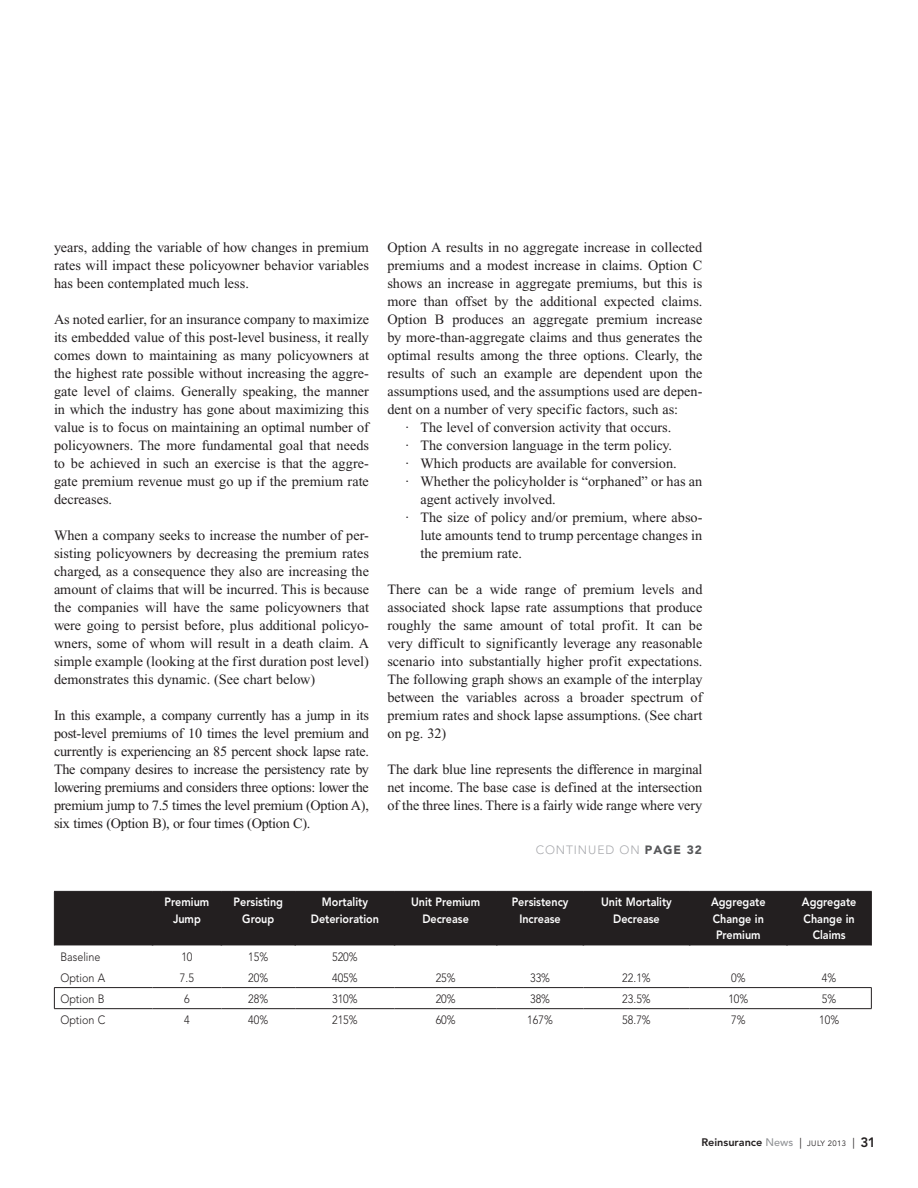
<style>
.page{position:relative;width:918px;height:1188px;background:#fff}
.page>*{position:absolute;margin:0;border:0;box-sizing:border-box;transform-origin:0 0}
.Body_no_indent{font:14.25px/18px "Times New Roman";color:#231f20;text-align:justify}
.Author_Caption_left{font:800 12px/16.5px "Avenir LT Std";color:#fff;text-align:center;scale:.9 1}
.Author_Caption_left-2{font:300 12px "Avenir LT Std";color:#231f20;scale:.9 1}
.t1{font:300 12px "Avenir LT Std";letter-spacing:.075em;color:#a8a9ad}
.t2{font:800 10.8px "Avenir LT Std";color:#231f20}
.s1{font-weight:900;color:#57585a}
.s2{font-weight:500;color:#939598}
.s3{font-weight:400}
.s4{font-weight:400;font-size:7.8px}
.s5{font-size:13.5px}
</style>
<div class="page">
<div style="left:55px;top:892px;width:816px;height:53px;background:#231f20"></div>
<hr style="left:152px;top:892px;width:1px;height:53px;background:#231f20">
<hr style="left:221px;top:892px;width:1px;height:53px;background:#231f20">
<hr style="left:295px;top:892px;width:1px;height:53px;background:#231f20">
<hr style="left:394px;top:892px;width:1px;height:53px;background:#231f20">
<hr style="left:496px;top:892px;width:2px;height:53px;background:#231f20">
<hr style="left:583px;top:892px;width:1px;height:53px;background:#231f20">
<hr style="left:689px;top:892px;width:1px;height:53px;background:#231f20">
<hr style="left:786px;top:892px;width:2px;height:53px;background:#231f20">
<hr style="left:54px;top:891px;width:99px;height:1px;background:#231f20">
<hr style="left:54px;top:892px;width:1px;height:53px;background:#231f20">
<hr style="left:153px;top:891px;width:68px;height:1px;background:#231f20">
<hr style="left:221px;top:891px;width:74px;height:1px;background:#231f20">
<hr style="left:295px;top:891px;width:100px;height:1px;background:#231f20">
<hr style="left:395px;top:891px;width:102px;height:1px;background:#231f20">
<hr style="left:497px;top:891px;width:86px;height:1px;background:#231f20">
<hr style="left:583px;top:891px;width:107px;height:1px;background:#231f20">
<hr style="left:690px;top:891px;width:97px;height:1px;background:#231f20">
<hr style="left:787px;top:891px;width:85px;height:1px;background:#231f20">
<hr style="left:871px;top:892px;width:1px;height:53px;background:#231f20">
<hr style="left:54px;top:987px;width:99px;height:1px;background:#231f20">
<svg style="left:54px;top:988px;width:1px;height:20px"></svg>
<hr style="left:153px;top:987px;width:68px;height:1px;background:#231f20">
<hr style="left:221px;top:987px;width:74px;height:1px;background:#231f20">
<hr style="left:295px;top:987px;width:100px;height:1px;background:#231f20">
<hr style="left:395px;top:987px;width:102px;height:1px;background:#231f20">
<hr style="left:497px;top:987px;width:86px;height:1px;background:#231f20">
<hr style="left:583px;top:987px;width:107px;height:1px;background:#231f20">
<hr style="left:690px;top:987px;width:97px;height:1px;background:#231f20">
<hr style="left:787px;top:987px;width:85px;height:1px;background:#231f20">
<svg style="left:871px;top:988px;width:1px;height:20px"></svg>
<hr style="left:54px;top:1008px;width:99px;height:1px;background:#231f20">
<hr style="left:153px;top:1008px;width:68px;height:1px;background:#231f20">
<hr style="left:221px;top:1008px;width:74px;height:1px;background:#231f20">
<hr style="left:295px;top:1008px;width:100px;height:1px;background:#231f20">
<hr style="left:395px;top:1008px;width:102px;height:1px;background:#231f20">
<hr style="left:497px;top:1008px;width:86px;height:1px;background:#231f20">
<hr style="left:583px;top:1008px;width:107px;height:1px;background:#231f20">
<hr style="left:690px;top:1008px;width:97px;height:1px;background:#231f20">
<hr style="left:787px;top:1008px;width:85px;height:1px;background:#231f20">
<p class="Body_no_indent" style="left:54px;top:238px;width:317px">years, adding the variable of how changes in premium rates will impact these policyowner behavior variables has been contemplated much less.</p>
<p class="Body_no_indent" style="left:54px;top:310px;width:317px">As noted earlier, for an insurance company to maximize its embedded value of this post-level business, it really comes down to maintaining as many policyowners at the highest rate possible without increasing the aggre&shy;gate level of claims. Generally speaking, the manner in which the industry has gone about maximizing this value is to focus on maintaining an optimal number of policyowners. The more fundamental goal that needs to be achieved in such an exercise is that the aggre&shy;gate premium revenue must go up if the premium rate decreases.</p>
<p class="Body_no_indent" style="left:54px;top:526px;width:317px">When a company seeks to increase the number of per&shy;sisting policyowners by decreasing the premium rates charged, as a consequence they also are increasing the amount of claims that will be incurred. This is because the companies will have the same policyowners that were going to persist before, plus additional policyo&shy;wners, some of whom will result in a death claim. A simple example (looking at the first duration post level) demonstrates this dynamic. (See chart below)</p>
<p class="Body_no_indent" style="left:54px;top:706px;width:317px">In this example, a company currently has a jump in its post-level premiums of 10 times the level premium and currently is experiencing an 85 percent shock lapse rate.<br>The company desires to increase the persistency rate by lowering premiums and considers three options: lower the premium jump to 7.5 times the level premium (Option A), six times (Option B), or four times (Option C).</p>
<p class="Body_no_indent" style="left:387px;top:238px;width:317px">Option A results in no aggregate increase in collected premiums and a modest increase in claims. Option C shows an increase in aggregate premiums, but this is more than offset by the additional expected claims.<br>Option B produces an aggregate premium increase by more-than-aggregate claims and thus generates the optimal results among the three options. Clearly, the results of such an example are dependent upon the assumptions used, and the assumptions used are depen&shy;dent on a number of very specific factors, such as:</p>
<p class="Body_no_indent" style="left:405px;top:418px;width:267px">· The level of conversion activity that occurs.</p>
<p class="Body_no_indent" style="left:405px;top:436px;width:268px">· The conversion language in the term policy.</p>
<p class="Body_no_indent" style="left:405px;top:454px;width:273px">· Which products are available for conversion.</p>
<p class="Body_no_indent" style="left:420px;top:472px;width:283px;text-indent:-15px">· Whether the policyholder is “orphaned” or has an agent actively involved.</p>
<p class="Body_no_indent" style="left:420px;top:508px;width:284px;text-indent:-15px">· The size of policy and/or premium, where abso&shy;lute amounts tend to trump percentage changes in the premium rate.</p>
<p class="Body_no_indent" style="left:387px;top:580px;width:317px">There can be a wide range of premium levels and associated shock lapse rate assumptions that produce roughly the same amount of total profit. It can be very difficult to significantly leverage any reasonable scenario into substantially higher profit expectations.<br>The following graph shows an example of the interplay between the variables across a broader spectrum of premium rates and shock lapse assumptions. (See chart on pg. 32)</p>
<p class="Body_no_indent" style="left:387px;top:760px;width:317px">The dark blue line represents the difference in marginal net income. The base case is defined at the intersection of the three lines. There is a fairly wide range where very</p>
<p class="t1" style="left:536px;top:843px;width:168px">CONTINUED ON <span class="s1">PAGE 32</span></p>
<p class="Author_Caption_left" style="left:165px;top:894px;width:51px">Premium<br>Jump</p>
<p class="Author_Caption_left" style="left:234px;top:894px;width:56px">Persisting</p>
<p class="Author_Caption_left" style="left:242px;top:911px;width:37px">Group</p>
<p class="Author_Caption_left" style="left:322px;top:894px;width:53px">Mortality</p>
<p class="Author_Caption_left" style="left:311px;top:911px;width:77px">Deterioration</p>
<p class="Author_Caption_left" style="left:411px;top:894px;width:78px">Unit Premium<br>Decrease</p>
<p class="Author_Caption_left" style="left:512px;top:894px;width:65px">Persistency</p>
<p class="Author_Caption_left" style="left:519px;top:911px;width:48px">Increase</p>
<p class="Author_Caption_left" style="left:601px;top:894px;width:80px">Unit Mortality<br>Decrease</p>
<p class="Author_Caption_left" style="left:711px;top:894px;width:62px;text-align:left">Aggregate<br>Change in<br>Premium</p>
<p class="Author_Caption_left" style="left:802px;top:894px;width:62px">Aggregate<br>Change in<br>Claims</p>
<p class="Author_Caption_left-2" style="left:60px;top:949px;width:46px">Baseline</p>
<p class="Author_Caption_left-2" style="left:181px;top:949px;width:14px">10</p>
<p class="Author_Caption_left-2" style="left:248px;top:949px;width:24px">15%</p>
<p class="Author_Caption_left-2" style="left:332px;top:949px;width:30px">520%</p>
<p class="Author_Caption_left-2" style="left:60px;top:970px;width:51px">Option A</p>
<p class="Author_Caption_left-2" style="left:180px;top:970px;width:17px">7.5</p>
<p class="Author_Caption_left-2" style="left:248px;top:970px;width:24px">20%</p>
<p class="Author_Caption_left-2" style="left:332px;top:970px;width:30px">405%</p>
<p class="Author_Caption_left-2" style="left:436px;top:970px;width:24px">25%</p>
<p class="Author_Caption_left-2" style="left:530px;top:970px;width:24px">33%</p>
<p class="Author_Caption_left-2" style="left:622px;top:970px;width:33px">22.1%</p>
<p class="Author_Caption_left-2" style="left:731px;top:970px;width:18px">0%</p>
<p class="Author_Caption_left-2" style="left:822px;top:970px;width:18px">4%</p>
<p class="Author_Caption_left-2" style="left:60px;top:991px;width:51px">Option B</p>
<p class="Author_Caption_left-2" style="left:184px;top:991px;width:8px">6</p>
<p class="Author_Caption_left-2" style="left:248px;top:991px;width:24px">28%</p>
<p class="Author_Caption_left-2" style="left:332px;top:991px;width:30px">310%</p>
<p class="Author_Caption_left-2" style="left:436px;top:991px;width:24px">20%</p>
<p class="Author_Caption_left-2" style="left:530px;top:991px;width:24px">38%</p>
<p class="Author_Caption_left-2" style="left:622px;top:991px;width:33px">23.5%</p>
<p class="Author_Caption_left-2" style="left:728px;top:991px;width:24px">10%</p>
<p class="Author_Caption_left-2" style="left:822px;top:991px;width:18px">5%</p>
<p class="Author_Caption_left-2" style="left:60px;top:1013px;width:51px">Option C</p>
<p class="Author_Caption_left-2" style="left:184px;top:1013px;width:8px">4</p>
<p class="Author_Caption_left-2" style="left:248px;top:1013px;width:24px">40%</p>
<p class="Author_Caption_left-2" style="left:332px;top:1013px;width:30px">215%</p>
<p class="Author_Caption_left-2" style="left:436px;top:1013px;width:24px">60%</p>
<p class="Author_Caption_left-2" style="left:527px;top:1013px;width:30px">167%</p>
<p class="Author_Caption_left-2" style="left:622px;top:1013px;width:33px">58.7%</p>
<p class="Author_Caption_left-2" style="left:731px;top:1013px;width:18px">7%</p>
<p class="Author_Caption_left-2" style="left:819px;top:1013px;width:24px">10%</p>
<p class="t2" style="left:701px;top:1136px;width:176px">Reinsurance <span class="s2">News</span> <span class="s3">|</span> <span class="s4">JULY 2013</span> <span class="s3">|</span> <span class="s5">31</span></p>
</div>
